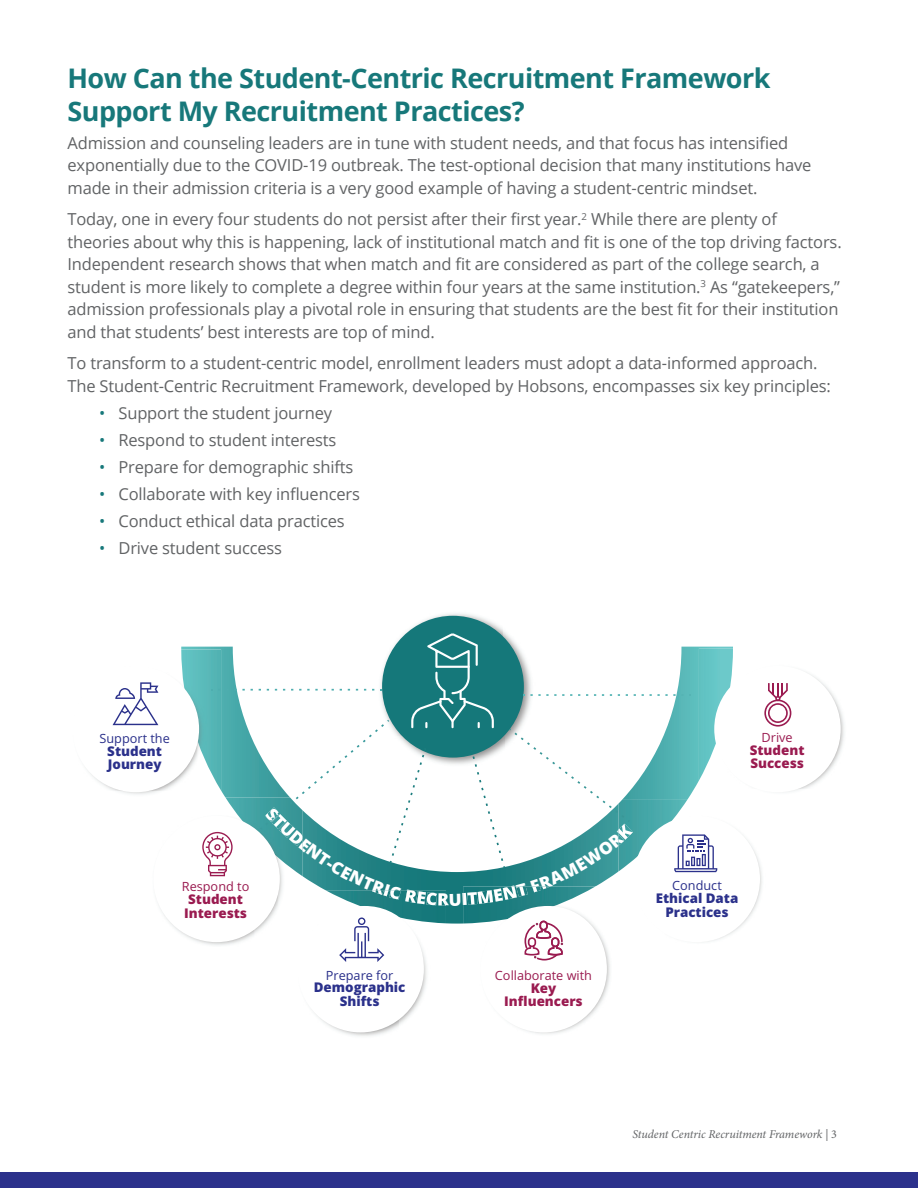
<style>
.page{position:relative;width:918px;height:1188px;background:#fff}
.page>*{position:absolute;margin:0;border:0;box-sizing:border-box;transform-origin:0 0}
.t1{font:700 27px/32.4px "Open Sans";letter-spacing:-.02em;color:#17787a}
.Body_Text{font:16.5px/22.5px "Open Sans";letter-spacing:-.01em;color:#616365}
.t2{font:800 13.35px/13.4px "Open Sans";color:#2b318b;text-align:center}
.t3{font:800 13.35px/13.4px "Open Sans";color:#9a1b50;text-align:center}
.t4{font:12.75px "Open Sans";color:#9a1b50}
.t5{font:12.75px "Open Sans";color:#2b318b}
.t6{font:italic 12px "Minion Pro";letter-spacing:-.005em;color:#616365}
.s1{color:#17787a}
.s2{font-style:normal}
</style>
<div class="page">
<svg style="left:181px;top:647px;width:552px;height:277px"></svg>
<img style="left:406px;top:613px;width:100px;height:20px">
<div style="left:382px;top:616px;width:142px;height:142px;background:#15787a;border-radius:50%"></div>
<img style="left:89px;top:772px;width:109px;height:25px">
<img style="left:198px;top:791px;width:23px;height:6px">
<img style="left:181px;top:649px;width:40px;height:142px">
<div style="left:73px;top:666px;width:126px;height:126px;background:#fff;border-radius:50%"></div>
<svg style="left:113px;top:682px;width:45px;height:43px"></svg>
<img style="left:161px;top:797px;width:94px;height:148px">
<img style="left:255px;top:906px;width:23px;height:27px">
<img style="left:278px;top:906px;width:3px;height:18px">
<img style="left:225px;top:797px;width:34px;height:35px">
<img style="left:161px;top:797px;width:60px;height:17px">
<div style="left:153px;top:816px;width:127px;height:126px;background:#fff;border-radius:50%"></div>
<svg style="left:202px;top:832px;width:31px;height:44px"></svg>
<img style="left:302px;top:906px;width:97px;height:130px">
<img style="left:399px;top:923px;width:47px;height:102px">
<img style="left:327px;top:906px;width:119px;height:17px">
<img style="left:281px;top:906px;width:21px;height:18px">
<div style="left:297px;top:906px;width:127px;height:126px;background:#fff;border-radius:62px"></div>
<svg style="left:339px;top:917px;width:45px;height:45px"></svg>
<img style="left:535px;top:906px;width:83px;height:128px">
<img style="left:463px;top:906px;width:132px;height:18px">
<div style="left:480px;top:906px;width:127px;height:126px;background:#fff;border-radius:62px"></div>
<svg style="left:524px;top:921px;width:39px;height:40px"></svg>
<img style="left:688px;top:799px;width:74px;height:143px">
<img style="left:642px;top:911px;width:10px;height:13px">
<img style="left:630px;top:897px;width:12px;height:27px">
<img style="left:636px;top:799px;width:52px;height:62px">
<img style="left:618px;top:906px;width:12px;height:18px">
<div style="left:634px;top:816px;width:126px;height:126px;background:#fff;border-radius:50%"></div>
<svg style="left:674px;top:834px;width:43px;height:38px"></svg>
<img style="left:722px;top:672px;width:122px;height:127px">
<img style="left:699px;top:781px;width:23px;height:18px">
<img style="left:699px;top:648px;width:34px;height:133px">
<img style="left:699px;top:799px;width:63px;height:13px">
<div style="left:714px;top:666px;width:127px;height:126px;background:#fff;border-radius:50%"></div>
<svg style="left:764px;top:683px;width:27px;height:44px"></svg>
<svg style="left:650px;top:694px;width:40px;height:2px"></svg>
<svg style="left:226px;top:689px;width:19px;height:2px"></svg>
<div style="left:0;top:1173px;width:918px;height:15px;background:#2b318b"></div>
<svg style="left:259px;top:633px;width:377px;height:273px"></svg>
<h2 class="t1" style="left:68px;top:61px;width:705px">How Can the Student-Centric Recruitment Framework<br>Support My Recruitment Practices?</h2>
<p class="Body_Text" style="left:68px;top:131px;width:745px">Admission and counseling leaders are in tune with student needs, and that focus has intensified exponentially due to the COVID-19 outbreak. The test-optional decision that many institutions have made in their admission criteria is a very good example of having a student-centric mindset.</p>
<p class="Body_Text" style="left:68px;top:207px;width:776px">Today, one in every four students do not persist after their first year.<sup>2</sup> While there are plenty of theories about why this is happening, lack of institutional match and fit is one of the top driving factors.<br>Independent research shows that when match and fit are considered as part of the college search, a student is more likely to complete a degree within four years at the same institution.<sup>3</sup> As “gatekeepers,” admission professionals play a pivotal role in ensuring that students are the best fit for their institution and that students’ best interests are top of mind.</p>
<p class="Body_Text" style="left:68px;top:351px;width:765px">To transform to a student-centric model, enrollment leaders must adopt a data-informed approach.<br>The Student-Centric Recruitment Framework, developed by Hobsons, encompasses six key principles:</p>
<p class="Body_Text" style="left:99px;top:401px;width:235px"><span class="s1">•</span> Support the student journey</p>
<p class="Body_Text" style="left:99px;top:428px;width:239px"><span class="s1">•</span> Respond to student interests</p>
<p class="Body_Text" style="left:99px;top:455px;width:256px"><span class="s1">•</span> Prepare for demographic shifts</p>
<p class="Body_Text" style="left:99px;top:482px;width:262px"><span class="s1">•</span> Collaborate with key influencers</p>
<p class="Body_Text" style="left:99px;top:509px;width:247px"><span class="s1">•</span> Conduct ethical data practices</p>
<p class="Body_Text" style="left:99px;top:536px;width:185px"><span class="s1">•</span> Drive student success</p>
<p class="t5" style="left:100px;top:729px;width:72px">Support the</p>
<p class="t2" style="left:107px;top:744px;width:56px;text-align:left">Student<br>Journey</p>
<p class="t4" style="left:182px;top:878px;width:69px">Respond to</p>
<p class="t3" style="left:184px;top:892px;width:64px">Student<br>Interests</p>
<p class="t5" style="left:326px;top:966px;width:69px">Prepare for</p>
<p class="t2" style="left:314px;top:980px;width:93px;line-height:14.1px">Demographic<br>Shifts</p>
<p class="t4" style="left:495px;top:966px;width:99px">Collaborate with</p>
<p class="t3" style="left:504px;top:981px;width:80px">Key<br>Influencers</p>
<p class="t4" style="left:762px;top:728px;width:33px">Drive</p>
<p class="t3" style="left:750px;top:743px;width:56px;text-align:left">Student<br>Success</p>
<p class="t5" style="left:672px;top:877px;width:51px">Conduct</p>
<p class="t2" style="left:656px;top:891px;width:84px">Ethical Data<br>Practices</p>
<p class="t6" style="left:632px;top:1126px;width:206px">Student Centric Recruitment Framework <span class="s2">| 3</span></p>
</div>
